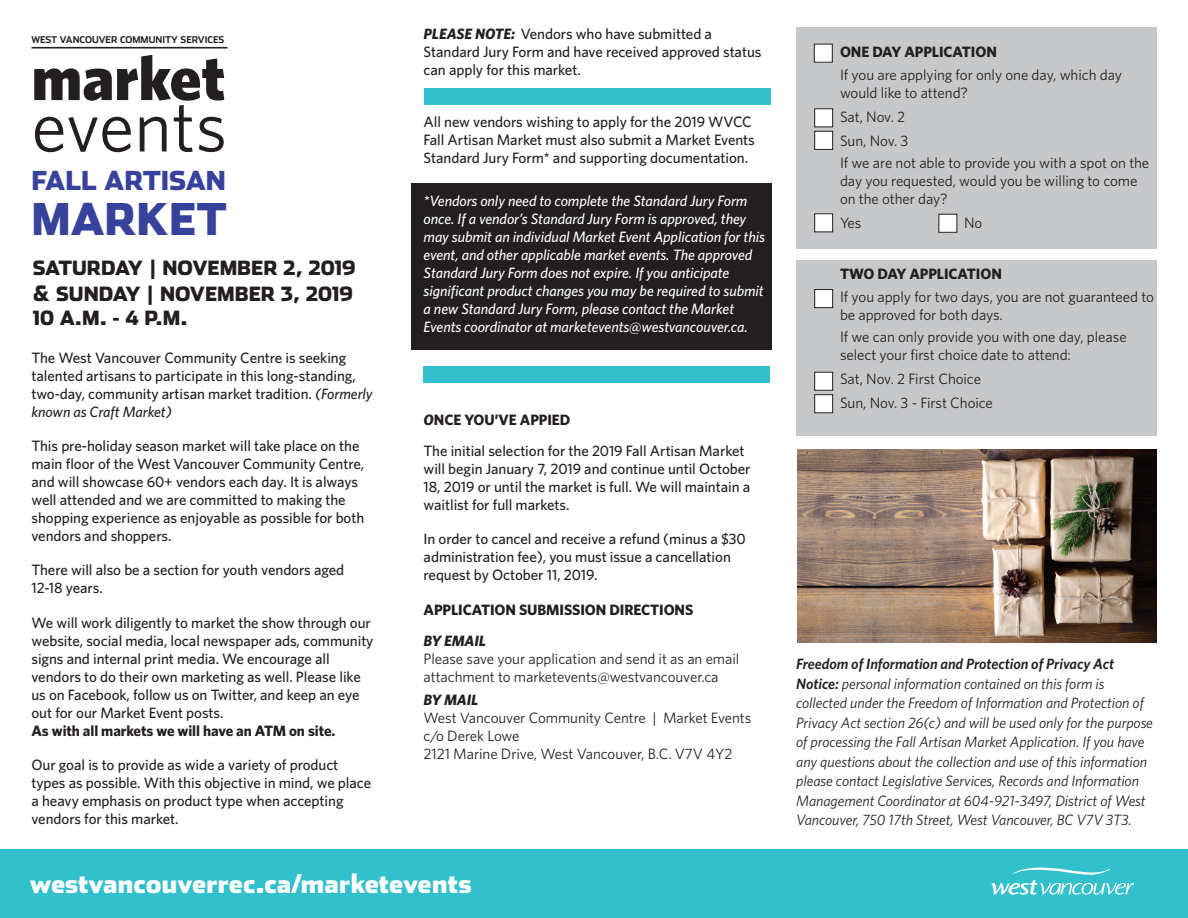
<style>
.page{position:relative;width:1188px;height:918px;background:#fff}
.page>*{position:absolute;margin:0;border:0;box-sizing:border-box;transform-origin:0 0}
.t1{font:72px "Whitney";color:#231f20}
.t2{font:900 62.7px "Whitney";color:#231f20}
.t3{font:900 43.5px "Stainless";color:#36429b}
.t4{font:900 25.95px "Stainless";color:#36429b}
.t5{font:900 25.65px "Stainless";color:#fff}
.t6{font:900 19.5px/24.8px "Stainless";color:#231f20}
.t7{font:500 15px/18px "Whitney";letter-spacing:-.005em;color:#231f20}
.t8{font:15px/18px "Whitney";letter-spacing:-.005em;color:#231f20}
.t9{font:italic 15px/19.5px "Whitney";letter-spacing:-.005em;color:#231f20}
.t10{font:italic 500 15px/18px "Whitney";letter-spacing:-.005em;color:#fff}
.t11{font:700 15px "Whitney";letter-spacing:-.005em;color:#231f20}
.t12{font:italic 700 15px "Whitney";letter-spacing:-.005em;color:#231f20}
.t13{font:700 9.3px "Stainless";color:#231f20}
.s1{font-size:21px}
.s2{font-style:italic}
.s3{font-weight:700;font-style:italic}
.s4{font-weight:700}
.s5{font-weight:600}
</style>
<div class="page">
<div style="left:796px;top:260px;width:360px;height:176px;background:#c7c8ca"></div>
<div style="left:796px;top:27px;width:360px;height:221px;background:#c7c8ca"></div>
<hr style="left:32px;top:47px;width:195px;height:2px;background:#231f20">
<div style="left:0;top:850px;width:1188px;height:68px;background:#31c0cc"></div>
<svg style="left:991px;top:868px;width:143px;height:27px"></svg>
<div style="left:411px;top:184px;width:360px;height:166px;background:#231f20"></div>
<div style="left:424px;top:366px;width:346px;height:17px;background:#31c0cc"></div>
<div style="left:424px;top:88px;width:347px;height:17px;background:#31c0cc"></div>
<div style="left:815px;top:109px;width:18px;height:18px;background:#fff"></div>
<div style="left:814px;top:109px;width:19px;height:18px;border:1px solid #231f20"></div>
<div style="left:815px;top:131px;width:18px;height:18px;background:#fff"></div>
<div style="left:814px;top:131px;width:19px;height:19px;border:1px solid #231f20"></div>
<div style="left:815px;top:214px;width:18px;height:18px;background:#fff"></div>
<div style="left:814px;top:214px;width:19px;height:18px;border:1px solid #231f20"></div>
<div style="left:939px;top:214px;width:18px;height:18px;background:#fff"></div>
<div style="left:815px;top:372px;width:18px;height:18px;background:#fff"></div>
<div style="left:814px;top:372px;width:19px;height:18px;border:1px solid #231f20"></div>
<div style="left:815px;top:395px;width:18px;height:18px;background:#fff"></div>
<div style="left:814px;top:394px;width:19px;height:19px;border:1px solid #231f20"></div>
<div style="left:814px;top:44px;width:18px;height:18px;background:#fff"></div>
<div style="left:815px;top:290px;width:18px;height:18px;background:#fff"></div>
<div style="left:814px;top:289px;width:19px;height:19px;border:1px solid #231f20"></div>
<img style="left:798px;top:450px;width:358px;height:193px">
<p class="t13" style="left:32px;top:34px;width:194px">WEST VANCOUVER COMMUNITY SERVICES</p>
<h2 class="t2" style="left:32px;top:40px;width:195px">market</h2>
<h1 class="t1" style="left:32px;top:84px;width:197px">events</h1>
<h3 class="t4" style="left:32px;top:165px;width:196px">FALL ARTISAN</h3>
<h3 class="t3" style="left:32px;top:192px;width:197px">MARKET</h3>
<h3 class="t6" style="left:33px;top:255px;width:324px">SATURDAY | NOVEMBER 2, 2019 <span class="s1">&amp;</span> SUNDAY | NOVEMBER 3, 2019<br>10 A.M. - 4 P.M.</h3>
<p class="t7" style="left:32px;top:348px;width:343px">The West Vancouver Community Centre is seeking talented artisans to participate in this long-standing, two-day, community artisan market tradition. <span class="s2">(Formerly known as Craft Market)</span></p>
<p class="t7" style="left:32px;top:437px;width:334px">This pre-holiday season market will take place on the main floor of the West Vancouver Community Centre, and will showcase 60+ vendors each day. It is always well attended and we are committed to making the shopping experience as enjoyable as possible for both vendors and shoppers.</p>
<p class="t7" style="left:32px;top:561px;width:314px">There will also be a section for youth vendors aged<br>12-18 years.</p>
<p class="t7" style="left:32px;top:613px;width:343px">We will work diligently to market the show through our website, social media, local newspaper ads, community signs and internal print media. We encourage all vendors to do their own marketing as well. Please like us on Facebook, follow us on Twitter, and keep an eye out for our Market Event posts.</p>
<p class="t11" style="left:32px;top:721px;width:305px">As with all markets we will have an ATM on site.</p>
<p class="t7" style="left:32px;top:755px;width:341px">Our goal is to provide as wide a variety of product types as possible. With this objective in mind, we place a heavy emphasis on product type when accepting vendors for this market.</p>
<p class="t7" style="left:424px;top:24px;width:339px"><span class="s3">PLEASE NOTE:</span> Vendors who have submitted a<br>Standard Jury Form and have received approved status can apply for this market.</p>
<p class="t7" style="left:424px;top:113px;width:333px">All new vendors wishing to apply for the 2019 WVCC<br>Fall Artisan Market must also submit a Market Events<br>Standard Jury Form* and supporting documentation.</p>
<p class="t10" style="left:424px;top:192px;width:343px">*Vendors only need to complete the Standard Jury Form once. If a vendor’s Standard Jury Form is approved, they may submit an individual Market Event Application for this event, and other applicable market events. The approved Standard Jury Form does not expire. If you anticipate significant product changes you may be required to submit a new Standard Jury Form, please contact the Market Events coordinator at marketevents@westvancouver.ca.</p>
<p class="t7" style="left:424px;top:404px;width:322px;line-height:31.2px"><span class="s3">O</span><span class="s4">NCE YOU’VE APPIED<br></span>The initial selection for the 2019 Fall Artisan Market</p>
<p class="t7" style="left:424px;top:460px;width:329px;text-align:justify">will begin January 7, 2019 and continue until October 18, 2019 or until the market is full. We will maintain a waitlist for full markets.</p>
<p class="t7" style="left:424px;top:530px;width:324px">In order to cancel and receive a refund (minus a $30 administration fee), you must issue a cancellation request by October 11, 2019.</p>
<p class="t11" style="left:424px;top:600px;width:271px">APPLICATION SUBMISSION DIRECTIONS</p>
<p class="t12" style="left:424px;top:632px;width:64px">BY EMAIL</p>
<p class="t8" style="left:424px;top:649px;width:317px">Please save your application and send it as an email attachment to marketevents@westvancouver.ca</p>
<p class="t12" style="left:424px;top:690px;width:56px">BY MAIL</p>
<p class="t8" style="left:424px;top:708px;width:329px">West Vancouver Community Centre | Market Events c/o Derek Lowe<br>2121 Marine Drive, West Vancouver, B.C. V7V 4Y2</p>
<h3 class="t5" style="left:30px;top:868px;width:443px">westvancouverrec.ca/marketevents</h3>
<p class="t11" style="left:840px;top:43px;width:158px">ONE DAY APPLICATION</p>
<p class="t8" style="left:840px;top:65px;width:284px">If you are applying for only one day, which day would like to attend?</p>
<p class="t8" style="left:840px;top:104px;width:70px;line-height:24px">Sat, Nov. 2<br>Sun, Nov. 3</p>
<p class="t8" style="left:840px;top:154px;width:311px">If we are not able to provide you with a spot on the day you requested, would you be willing to come on the other day?</p>
<p class="t8" style="left:840px;top:214px;width:23px">Yes</p>
<p class="t8" style="left:964px;top:214px;width:20px">No</p>
<p class="t11" style="left:840px;top:265px;width:163px">TWO DAY APPLICATION</p>
<p class="t8" style="left:840px;top:287px;width:316px">If you apply for two days, you are not guaranteed to be approved for both days.</p>
<p class="t8" style="left:840px;top:328px;width:288px">If we can only provide you with one day, please select your first choice date to attend:</p>
<p class="t8" style="left:840px;top:367px;width:155px;line-height:24px">Sat, Nov. 2 First Choice<br>Sun, Nov. 3 - First Choice</p>
<p class="t9" style="left:796px;top:654px;width:358px"><span class="s5">Freedom of Information and Protection of Privacy Act Notice:</span> personal information contained on this form is collected under the Freedom of Information and Protection of Privacy Act section 26(c) and will be used only for the purpose of processing the Fall Artisan Market Application. If you have any questions about the collection and use of this information please contact Legislative Services, Records and Information Management Coordinator at 604-921-3497, District of West Vancouver, 750 17th Street, West Vancouver, BC V7V 3T3.</p>
</div>
